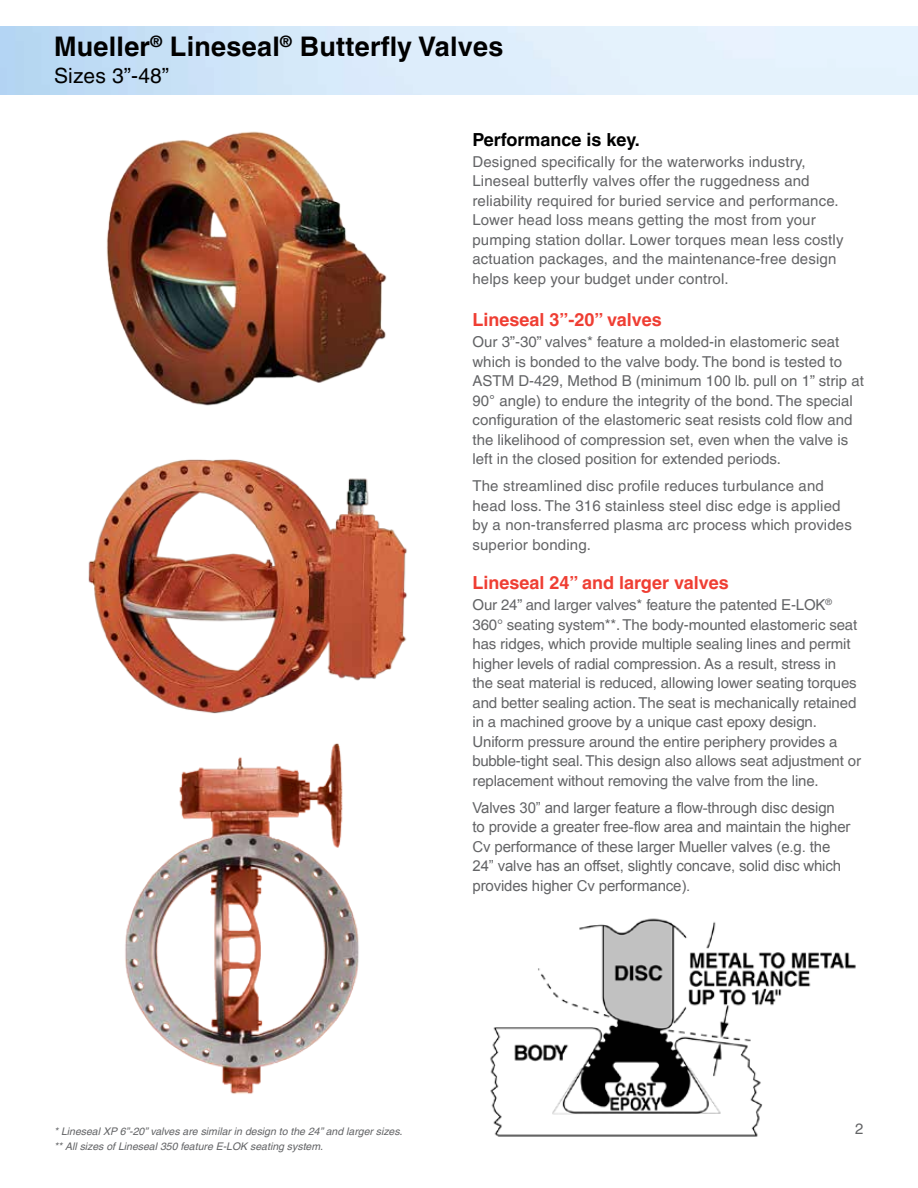
<style>
.page{position:relative;width:918px;height:1188px;background:#fff}
.page>*{position:absolute;margin:0;border:0;box-sizing:border-box;transform-origin:0 0}
.t1{font:700 27px "Helvetica LT Pro";letter-spacing:.01em;color:#000}
.t2{font:21px "Helvetica LT Pro";letter-spacing:.01em;color:#000}
.t3{font:700 18px "Helvetica LT Pro";color:#ef3e33}
.t4{font:700 18px "Helvetica LT Pro";color:#000}
.t5{font:15px/19.5px "Helvetica LT Pro";color:#636466}
.t6{font:15px/19.5px "Arial";letter-spacing:-.01em;color:#636466}
.t7{font:italic 10.5px/15px "Helvetica LT Pro";color:#636466}
.s1{font-family:"Arial"}
</style>
<div class="page">
<img style="left:106px;top:131px;width:281px;height:251px">
<img style="left:88px;top:382px;width:319px;height:332px">
<img style="left:490px;top:918px;width:366px;height:219px">
<img style="left:125px;top:743px;width:234px;height:351px">
<h1 class="t1" style="left:54px;top:30px;width:451px">Mueller<sup>®</sup> Lineseal<sup>®</sup> Butterfly Valves</h1>
<h2 class="t2" style="left:54px;top:64px;width:117px">Sizes 3”-48”</h2>
<p class="t4" style="left:472px;top:128px;width:169px">Performance is key.</p>
<p class="t5" style="left:472px;top:152px;width:373px">Designed specifically for the waterworks industry, Lineseal butterfly valves offer the ruggedness and reliability required for buried service and performance.<br>Lower head loss means getting the most from your pumping station dollar. Lower torques mean less costly actuation packages, and the maintenance-free design helps keep your budget under control.</p>
<p class="t3" style="left:472px;top:309px;width:191px">Lineseal 3”-20” valves</p>
<p class="t5" style="left:472px;top:332px;width:393px">Our 3”-30” valves* feature a molded-in elastomeric seat which is bonded to the valve body. The bond is tested to ASTM D-429, Method B (minimum 100 lb. pull on 1” strip at 90<span class="s1">°</span> angle) to endure the integrity of the bond. The special configuration of the elastomeric seat resists cold flow and the likelihood of compression set, even when the valve is left in the closed position for extended periods.</p>
<p class="t5" style="left:472px;top:476px;width:381px">The streamlined disc profile reduces turbulance and head loss. The 316 stainless steel disc edge is applied by a non-transferred plasma arc process which provides superior bonding.</p>
<p class="t3" style="left:472px;top:572px;width:258px">Lineseal 24” and larger valves</p>
<p class="t5" style="left:472px;top:595px;width:390px">Our 24” and larger valves* feature the patented E-LOK<sup>® </sup>360° seating system**. The body-mounted elastomeric seat has ridges, which provide multiple sealing lines and permit higher levels of radial compression. As a result, stress in<br>the seat material is reduced, allowing lower seating torques and better sealing action. The seat is mechanically retained in a machined groove by a unique cast epoxy design.<br>Uniform pressure around the entire periphery provides a bubble-tight seal. This design also allows seat adjustment or replacement without removing the valve from the line.</p>
<p class="t6" style="left:472px;top:798px;width:380px">Valves 30” and larger feature a flow-through disc design to provide a greater free-flow area and maintain the higher Cv performance of these larger Mueller valves (e.g. the 24” valve has an offset, slightly concave, solid disc which provides higher Cv performance).</p>
<p class="t7" style="left:54px;top:1123px;width:350px">* Lineseal XP 6”-20” valves are similar in design to the 24” and larger sizes. ** All sizes of Lineseal 350 feature E-LOK seating system.</p>
<p class="t5" style="left:855px;top:1119px;width:10px">2</p>
</div>
